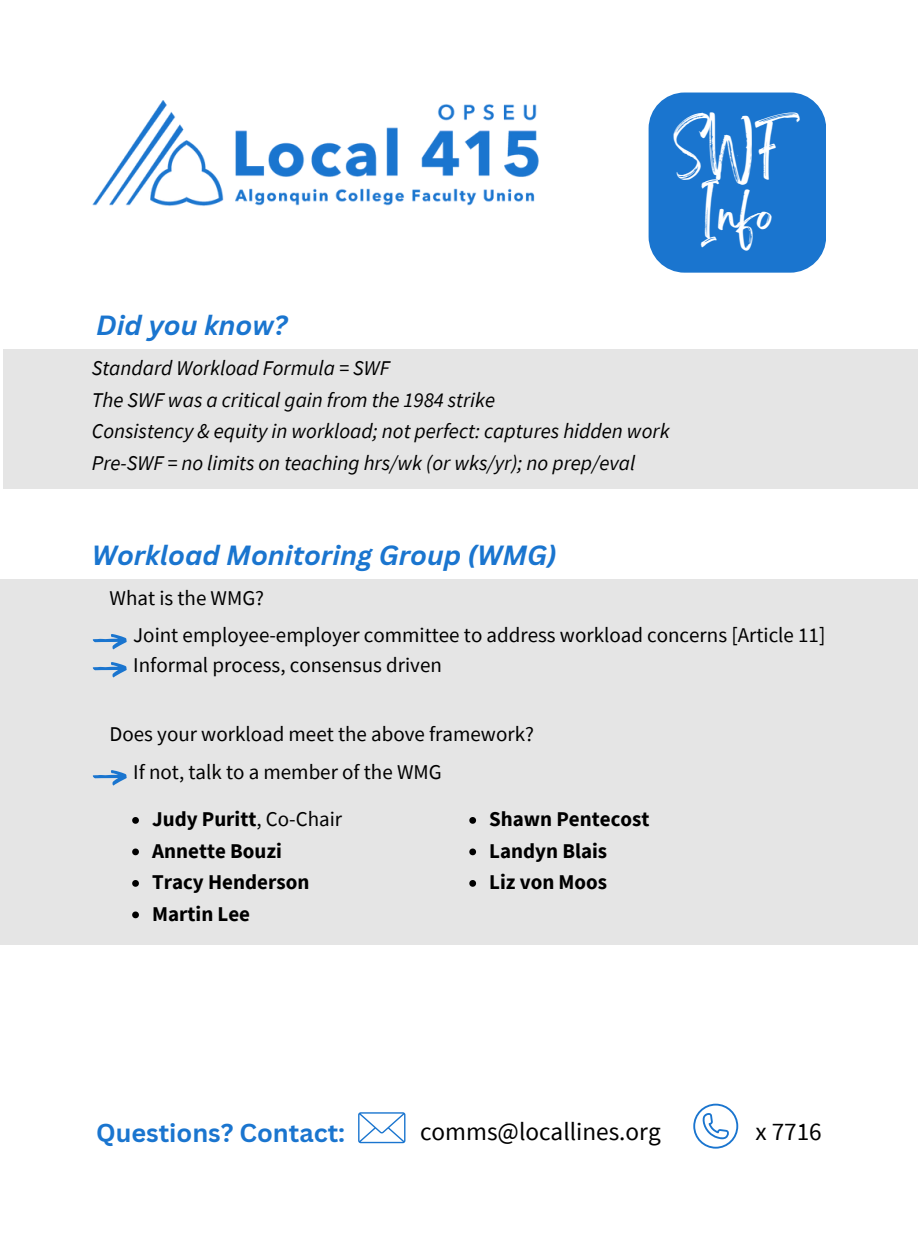
<style>
.page{position:relative;width:918px;height:1242px;background:#fff}
.page>*{position:absolute;margin:0;border:0;box-sizing:border-box;transform-origin:0 0}
.t1{font:42.6px "Brightwall";color:#fff}
.t2{font:italic 700 27px "Canva Sans";color:#1a75cf}
.t3{font:25.2px "Source Sans Pro";color:#000}
.t4{font:700 25.2px "Canva Sans";color:#1a75cf}
.t5{font:italic 21px "Source Sans Pro";color:#000}
.t6{font:21px "Source Sans Pro";color:#000}
.t7{font:700 21px "Source Sans Pro";color:#000}
.s1{font-weight:400}
</style>
<div class="page">
<img style="left:92px;top:101px;width:447px;height:105px">
<div style="left:649px;top:93px;width:177px;height:180px;background:#1a75cf;border-radius:36px"></div>
<div style="left:0;top:579px;width:918px;height:366px;background:#e5e5e5"></div>
<div style="left:3px;top:349px;width:915px;height:140px;background:#e5e5e5"></div>
<svg style="left:92px;top:634px;width:35px;height:16px"></svg>
<svg style="left:92px;top:662px;width:35px;height:16px"></svg>
<svg style="left:92px;top:770px;width:35px;height:16px"></svg>
<svg style="left:132px;top:817px;width:7px;height:7px"></svg>
<svg style="left:132px;top:849px;width:7px;height:6px"></svg>
<svg style="left:132px;top:880px;width:7px;height:7px"></svg>
<svg style="left:132px;top:912px;width:7px;height:6px"></svg>
<svg style="left:469px;top:817px;width:7px;height:7px"></svg>
<svg style="left:469px;top:849px;width:7px;height:6px"></svg>
<svg style="left:469px;top:880px;width:7px;height:7px"></svg>
<svg style="left:358px;top:1112px;width:47px;height:31px"></svg>
<svg style="left:693px;top:1104px;width:45px;height:45px"></svg>
<p class="t1" style="left:673px;top:134px;width:112px">SWF</p>
<p class="t1" style="left:702px;top:198px;width:73px">Info</p>
<p class="t2" style="left:96px;top:306px;width:193px">Did you know?</p>
<p class="t5" style="left:92px;top:355px;width:299px">Standard Workload Formula = SWF</p>
<p class="t5" style="left:92px;top:386px;width:405px">The SWF was a critical gain from the 1984 strike</p>
<p class="t5" style="left:92px;top:418px;width:579px">Consistency &amp; equity in workload; not perfect: captures hidden work</p>
<p class="t5" style="left:92px;top:449px;width:545px">Pre-SWF = no limits on teaching hrs/wk (or wks/yr); no prep/eval</p>
<p class="t2" style="left:92px;top:536px;width:467px">Workload Monitoring Group (WMG)</p>
<p class="t6" style="left:110px;top:584px;width:156px">What is the WMG?</p>
<p class="t6" style="left:133px;top:622px;width:694px">Joint employee-employer committee to address workload concerns [Article 11]</p>
<p class="t6" style="left:133px;top:651px;width:310px">Informal process, consensus driven</p>
<p class="t6" style="left:110px;top:721px;width:426px">Does your workload meet the above framework?</p>
<p class="t6" style="left:133px;top:758px;width:310px">If not, talk to a member of the WMG</p>
<p class="t7" style="left:152px;top:805px;width:192px">Judy Puritt<span class="s1">, Co-Chair</span></p>
<p class="t7" style="left:152px;top:837px;width:131px">Annette Bouzi</p>
<p class="t7" style="left:152px;top:868px;width:159px">Tracy Henderson</p>
<p class="t7" style="left:152px;top:900px;width:100px">Martin Lee</p>
<p class="t7" style="left:489px;top:805px;width:162px">Shawn Pentecost</p>
<p class="t7" style="left:489px;top:837px;width:119px">Landyn Blais</p>
<p class="t7" style="left:489px;top:868px;width:119px">Liz von Moos</p>
<p class="t4" style="left:96px;top:1115px;width:250px">Questions? Contact:</p>
<p class="t3" style="left:420px;top:1115px;width:242px">comms@locallines.org</p>
<p class="t3" style="left:755px;top:1115px;width:68px">x 7716</p>
</div>
